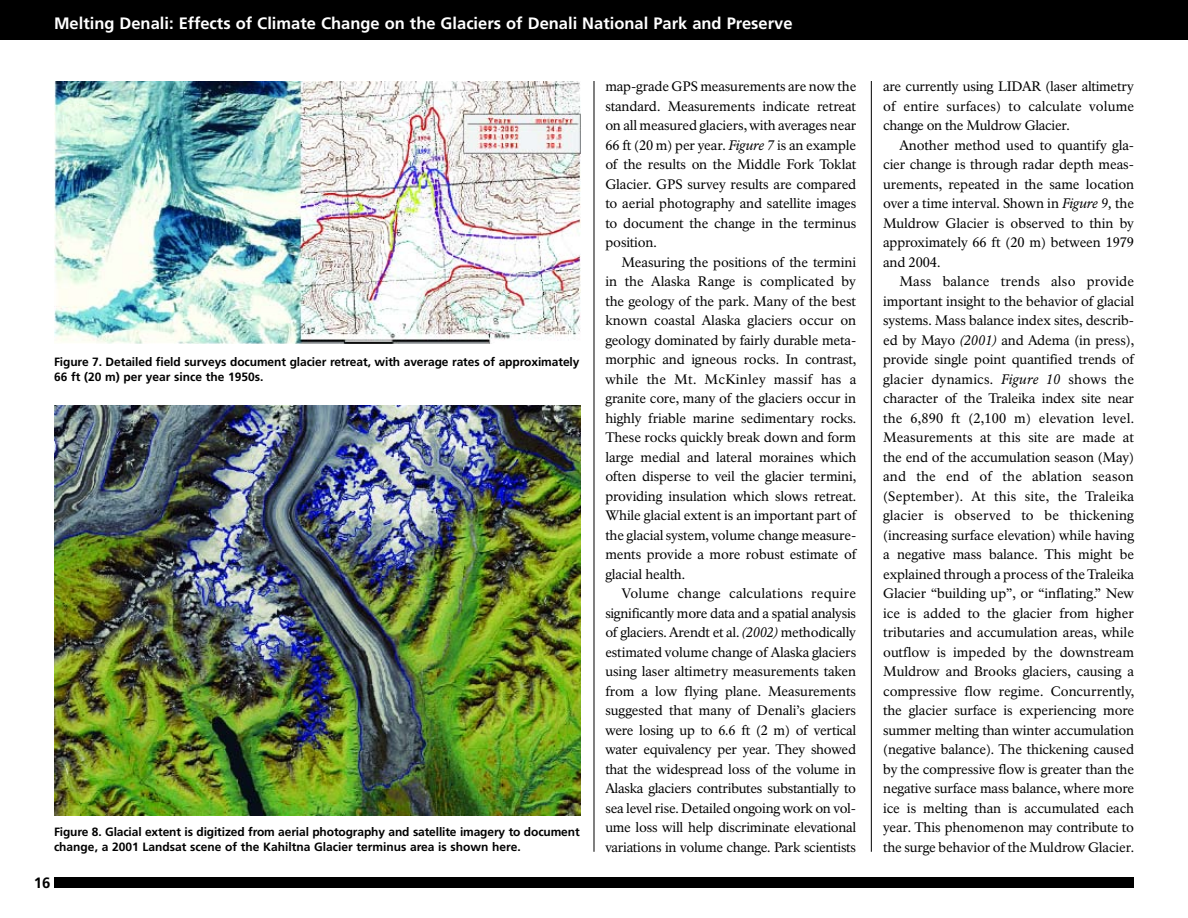
<style>
.page{position:relative;width:1188px;height:918px;background:#fff}
.page>*{position:absolute;margin:0;border:0;box-sizing:border-box;transform-origin:0 0}
.t1{font:700 16.5px "Frutiger";color:#fff}
.t2{font:700 15px "Frutiger";color:#000}
.t3{font:13.5px/19.5px "NPS Rawlinson T";letter-spacing:-.015em;color:#000;text-align:justify}
.t4{font:700 12px/15px "Frutiger";letter-spacing:-.005em;color:#000}
.s1{font-style:italic}
</style>
<div class="page">
<div style="left:0;top:0;width:1188px;height:40px;background:#000"></div>
<div style="left:54px;top:878px;width:1080px;height:10px;background:#000"></div>
<hr style="left:871px;top:81px;width:1px;height:771px;background:#000">
<hr style="left:594px;top:81px;width:1px;height:771px;background:#000">
<img style="left:54px;top:406px;width:526px;height:410px">
<img style="left:54px;top:81px;width:526px;height:263px">
<p class="t1" style="left:54px;top:16px;width:740px">Melting Denali: Effects of Climate Change on the Glaciers of Denali National Park and Preserve</p>
<p class="t4" style="left:54px;top:355px;width:527px">Figure 7. Detailed field surveys document glacier retreat, with average rates of approximately<br>66 ft (20 m) per year since the 1950s.</p>
<p class="t4" style="left:54px;top:826px;width:527px">Figure 8. Glacial extent is digitized from aerial photography and satellite imagery to document change, a 2001 Landsat scene of the Kahiltna Glacier terminus area is shown here.</p>
<p class="t2" style="left:34px;top:877px;width:18px">16</p>
<p class="t3" style="left:605px;top:78px;width:252px">map-grade GPS measurements are now the standard. Measurements indicate retreat on all measured glaciers, with averages near 66 ft (20 m) per year. <span class="s1">Figure 7</span> is an example of the results on the Middle Fork Toklat Glacier. GPS survey results are compared to aerial photography and satellite images to document the change in the terminus position.</p>
<p class="t3" style="left:605px;top:254px;width:252px;text-indent:16px">Measuring the positions of the termini in the Alaska Range is complicated by the geology of the park. Many of the best known coastal Alaska glaciers occur on geology dominated by fairly durable meta&shy;morphic and igneous rocks. In contrast, while the Mt. McKinley massif has a granite core, many of the glaciers occur in highly friable marine sedimentary rocks.<br>These rocks quickly break down and form large medial and lateral moraines which often disperse to veil the glacier termini, providing insulation which slows retreat.<br>While glacial extent is an important part of the glacial system, volume change measure&shy;ments provide a more robust estimate of glacial health.</p>
<p class="t3" style="left:605px;top:585px;width:252px;text-indent:16px">Volume change calculations require significantly more data and a spatial analysis of glaciers. Arendt et al. <span class="s1">(2002)</span> methodically estimated volume change of Alaska glaciers using laser altimetry measurements taken from a low flying plane. Measurements suggested that many of Denali’s glaciers were losing up to 6.6 ft (2 m) of vertical water equivalency per year. They showed that the widespread loss of the volume in Alaska glaciers contributes substantially to sea level rise. Detailed ongoing work on vol&shy;ume loss will help discriminate elevational variations in volume change. Park scientists</p>
<p class="t3" style="left:883px;top:78px;width:252px">are currently using LIDAR (laser altimetry of entire surfaces) to calculate volume change on the Muldrow Glacier.</p>
<p class="t3" style="left:883px;top:137px;width:252px;text-indent:16px">Another method used to quantify gla&shy;cier change is through radar depth meas&shy;urements, repeated in the same location over a time interval. Shown in <span class="s1">Figure 9,</span> the Muldrow Glacier is observed to thin by approximately 66 ft (20 m) between 1979 and 2004.</p>
<p class="t3" style="left:883px;top:273px;width:253px;text-indent:16px">Mass balance trends also provide important insight to the behavior of glacial systems. Mass balance index sites, describ&shy;ed by Mayo <span class="s1">(2001)</span> and Adema (in press), provide single point quantified trends of glacier dynamics. <span class="s1">Figure 10</span> shows the character of the Traleika index site near the 6,890 ft (2,100 m) elevation level.<br>Measurements at this site are made at the end of the accumulation season (May) and the end of the ablation season (September). At this site, the Traleika glacier is observed to be thickening (increasing surface elevation) while having a negative mass balance. This might be explained through a process of the Traleika Glacier “building up”, or “inflating.” New ice is added to the glacier from higher tributaries and accumulation areas, while outflow is impeded by the downstream Muldrow and Brooks glaciers, causing a compressive flow regime. Concurrently, the glacier surface is experiencing more summer melting than winter accumulation (negative balance). The thickening caused by the compressive flow is greater than the negative surface mass balance, where more ice is melting than is accumulated each year. This phenomenon may contribute to the surge behavior of the Muldrow Glacier.</p>
</div>
